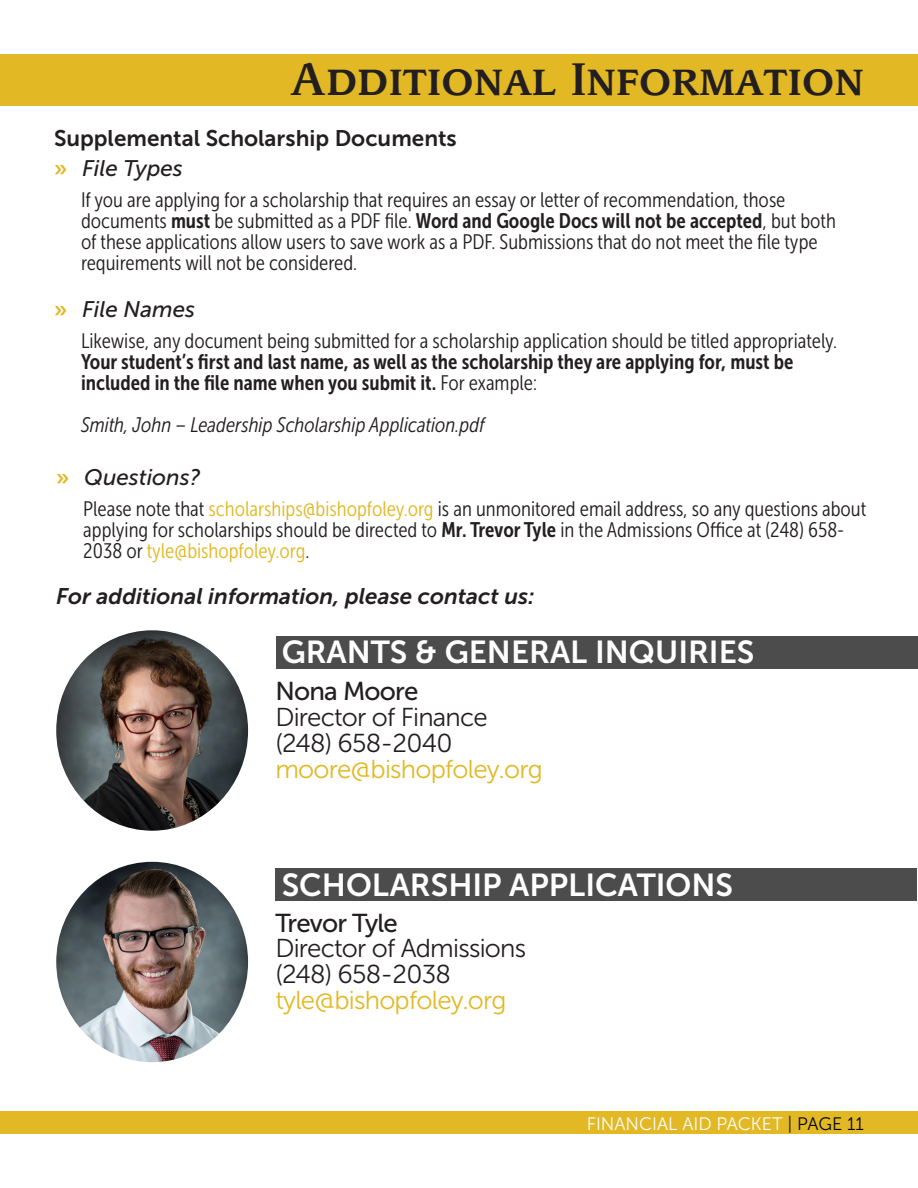
<style>
.page{position:relative;width:918px;height:1188px;background:#fff}
.page>*{position:absolute;margin:0;border:0;box-sizing:border-box;transform-origin:0 0}
.t1{font:45px "Leawood Medium SC";color:#231f20}
.t2{font:31.65px "Museo Sans 700";color:#fff}
.t3{font:25.8px "Museo Sans 300";letter-spacing:-.03em;color:#231f20}
.t4{font:25.8px "Museo Sans 300";letter-spacing:-.03em;color:#e2b824}
.t5{font:25.8px "Museo Sans 500";letter-spacing:-.03em;color:#231f20}
.t6{font:italic 22.5px "Museo Sans 700";color:#231f20}
.t7{font:22.5px "Museo Sans 700";color:#231f20}
.t8{font:italic 22.5px "Museo Sans 500";color:#231f20}
.t9{font:21px/21px "Museo Sans Cond 300";color:#231f20}
.t10{font:21px/21px "Museo Sans Cond 700";color:#231f20}
.t11{font:italic 21px "Museo Sans Cond 300";color:#231f20}
.t12{font:18px "Museo Sans 300";color:#fff}
.s1{font-family:"Museo Sans 700";font-style:normal;color:#e2b824}
.s2{font-family:"Museo Sans Cond 700"}
.s3{font-family:"Museo Sans Cond 300"}
.s4{color:#e2b824}
.s5{color:#231f20}
.s6{color:#040503}
</style>
<div class="page">
<div style="left:0;top:54px;width:918px;height:51px;background:#e2b824"></div>
<div style="left:0;top:1112px;width:918px;height:22px;background:#e2b824"></div>
<img style="left:56px;top:630px;width:192px;height:201px">
<img style="left:56px;top:862px;width:192px;height:200px">
<div style="left:276px;top:636px;width:642px;height:32px;background:#4d4c4c"></div>
<div style="left:275px;top:868px;width:642px;height:32px;background:#4d4c4c"></div>
<p class="t1" style="left:290px;top:51px;width:575px">Additional Information</p>
<p class="t7" style="left:54px;top:126px;width:404px">Supplemental Scholarship Documents</p>
<p class="t8" style="left:54px;top:156px;width:130px"><span class="s1">»</span> File Types</p>
<p class="t9" style="left:81px;top:190px;width:756px">If you are applying for a scholarship that requires an essay or letter of recommendation, those documents <span class="s2">must</span> be submitted as a PDF file. <span class="s2">Word and Google Docs will not be accepted</span>, but both of these applications allow users to save work as a PDF. Submissions that do not meet the file type requirements will not be considered.</p>
<p class="t8" style="left:54px;top:297px;width:143px"><span class="s1">»</span> File Names</p>
<p class="t10" style="left:81px;top:330px;width:758px"><span class="s3">Likewise, any document being submitted for a scholarship application should be titled appropriately.<br></span>Your student’s first and last name, as well as the scholarship they are applying for, must be included in the file name when you submit it. <span class="s3">For example:</span></p>
<p class="t11" style="left:81px;top:414px;width:405px">Smith, John – Leadership Scholarship Application.pdf</p>
<p class="t8" style="left:56px;top:465px;width:146px"><span class="s1">»</span> Questions?</p>
<p class="t9" style="left:83px;top:499px;width:785px">Please note that <span class="s4">scholarships@bishopfoley.org</span> is an unmonitored email address, so any questions about applying for scholarships should be directed to <span class="s2">Mr. Trevor Tyle</span> in the Admissions Office at (248) 658-<br>2038 or <span class="s4">tyle@bishopfoley.org</span>.</p>
<p class="t6" style="left:56px;top:584px;width:480px">For additional information, please contact us:</p>
<p class="t2" style="left:282px;top:635px;width:474px">GRANTS &amp; GENERAL INQUIRIES</p>
<p class="t5" style="left:275px;top:677px;width:145px">Nona Moore</p>
<p class="t3" style="left:275px;top:703px;width:214px">Director of Finance</p>
<p class="t3" style="left:275px;top:729px;width:179px">(248) 658-2040</p>
<p class="t4" style="left:275px;top:755px;width:269px">moore@bishopfoley.org</p>
<p class="t2" style="left:282px;top:867px;width:453px">SCHOLARSHIP APPLICATIONS</p>
<p class="t5" style="left:275px;top:909px;width:124px">Trevor Tyle</p>
<p class="t3" style="left:275px;top:935px;width:252px">Director of Admissions</p>
<p class="t3" style="left:275px;top:960px;width:177px">(248) 658-2038</p>
<p class="t4" style="left:275px;top:986px;width:233px">tyle@bishopfoley.org</p>
<p class="t12" style="left:587px;top:1114px;width:279px">FINANCIAL AID PACKET <span class="s5">|</span> <span class="s6">PAGE 11</span></p>
</div>
